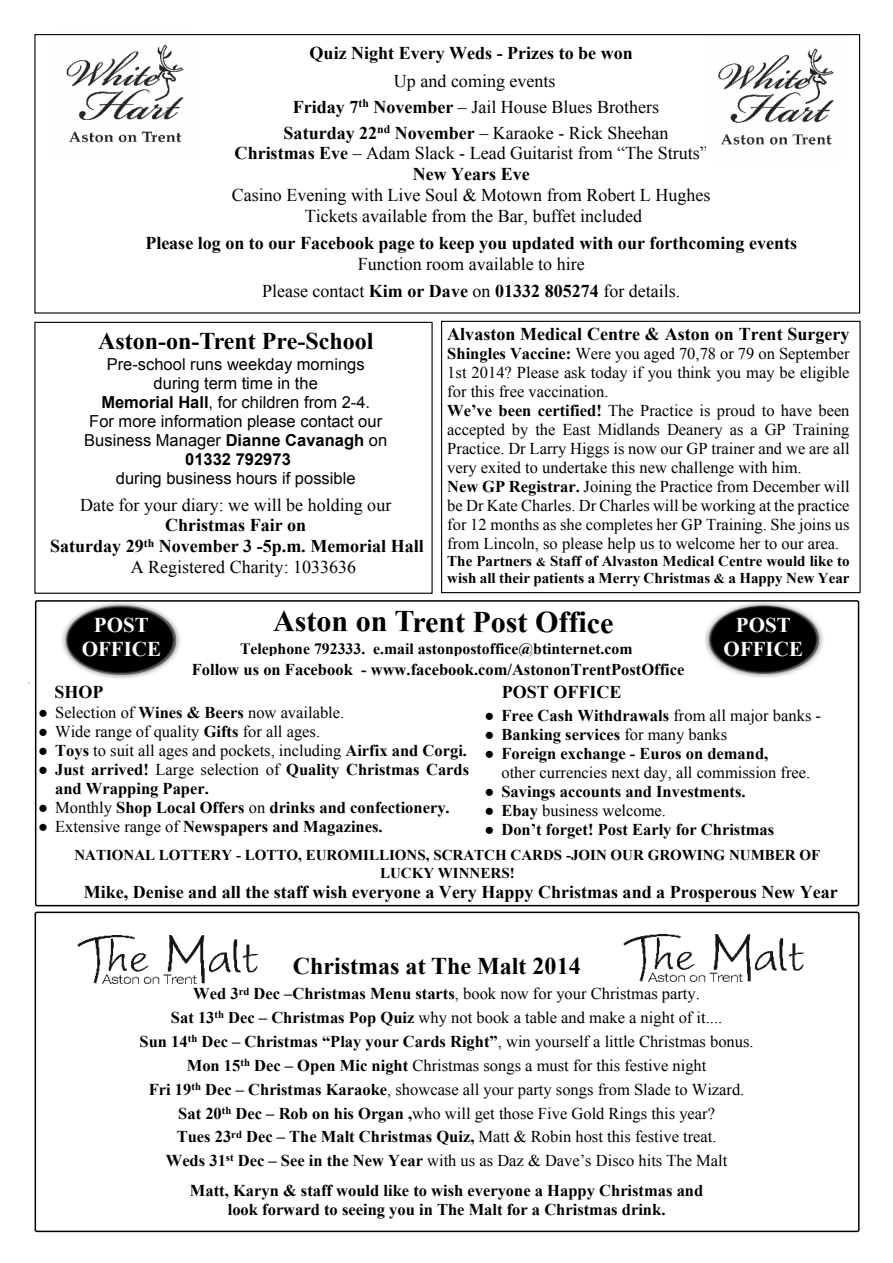
<style>
.page{position:relative;width:893px;height:1263px;background:#fff}
.page>*{position:absolute;margin:0;border:0;box-sizing:border-box;transform-origin:0 0}
.t1{font:700 30px "Times New Roman";letter-spacing:-.005em;color:#000}
.t2{font:700 24px "Times New Roman";color:#000}
.t3{font:700 21px/24.2px "Times New Roman";color:#fff;text-align:center}
.t4{font:18px/26px "Times New Roman";color:#000;text-align:center}
.t5{font:700 18px/20.7px "Times New Roman";color:#000}
.t6{font:16.5px/18.9px "Times New Roman";color:#000;text-align:center}
.t7{font:700 16.5px/18.9px "Times New Roman";color:#000}
.t8{font:16.5px/18.9px "Arial";color:#000;text-align:center}
.t9{font:700 15.75px "Times New Roman";color:#000}
.t10{font:700 15px/17.2px "Times New Roman";color:#000;text-align:center}
.s1{font-weight:700}
.s2{font-weight:400}
.s3{font-size:12px}
.s4{font-size:13.5px}
</style>
<div class="page">
<div style="left:34px;top:322px;width:399px;height:272px;border:1px solid #000"></div>
<div style="left:441px;top:321px;width:420px;height:272px;border:1px solid #000"></div>
<div style="left:35px;top:911px;width:825px;height:321px;border:2px solid #000;border-radius:2px"></div>
<img style="left:623px;top:934px;width:181px;height:48px">
<img style="left:77px;top:936px;width:181px;height:47px">
<img style="left:62px;top:603px;width:118px;height:76px">
<div style="left:67px;top:607px;width:106px;height:66px;background:#000;border:1px solid #17232b;border-radius:50%"></div>
<img style="left:705px;top:603px;width:118px;height:75px">
<div style="left:710px;top:606px;width:107px;height:66px;background:#000;border:1px solid #17232b;border-radius:50%"></div>
<img style="left:66px;top:44px;width:118px;height:99px">
<img style="left:718px;top:48px;width:116px;height:97px">
<div style="left:35px;top:600px;width:824px;height:306px;border:2px solid #000;border-radius:2px"></div>
<p class="t5" style="left:310px;top:45px;width:325px">Quiz Night Every Weds - Prizes to be won</p>
<p class="t4" style="left:284px;top:69px;width:386px">Up and coming events<br><span class="s1">Friday 7</span><sup>th</sup> <span class="s1">November</span> – Jail House Blues Brothers<br><span class="s1">Saturday 22</span><sup>nd</sup> <span class="s1">November</span> – Karaoke - Rick Sheehan</p>
<p class="t4" style="left:235px;top:145px;width:475px;line-height:20.7px"><span class="s1">Christmas Eve</span> – Adam Slack - Lead Guitarist from “The Struts”<br><span class="s1">New Years Eve</span></p>
<p class="t4" style="left:232px;top:186px;width:480px;line-height:20.7px">Casino Evening with Live Soul &amp; Motown from Robert L Hughes<br>Tickets available from the Bar, buffet included</p>
<p class="t5" style="left:145px;top:235px;width:653px">Please log on to our Facebook page to keep you updated with our forthcoming events</p>
<p class="t4" style="left:262px;top:252px;width:420px;line-height:27.6px">Function room available to hire<br>Please contact <span class="s1">Kim or Dave</span> on <span class="s1">01332 805274</span> for details.</p>
<h2 class="t2" style="left:98px;top:333px;width:277px">Aston-on-Trent Pre-School</h2>
<p class="t8" style="left:84px;top:356px;width:304px">Pre-school runs weekday mornings during term time in the<br><span class="s1">Memorial Hall</span>, for children from 2-4.<br>For more information please contact our<br>Business Manager <span class="s1">Dianne Cavanagh</span> on<br><span class="s1">01332 792973</span></p>
<p class="t8" style="left:116px;top:470px;width:241px">during business hours if possible</p>
<p class="t4" style="left:80px;top:493px;width:313px">Date for your diary: we will be holding our</p>
<p class="t5" style="left:165px;top:517px;width:143px">Christmas Fair on</p>
<p class="t5" style="left:131px;top:538px;width:295px;text-indent:-81px">Saturday 29<sup>th</sup> November 3 -5p.m. Memorial Hall<br><span class="s2">A Registered Charity: 1033636</span></p>
<p class="t5" style="left:447px;top:325px;width:404px">Alvaston Medical Centre &amp; Aston on Trent Surgery</p>
<p class="t6" style="left:447px;top:345px;width:404px;text-align:left"><span class="s1">Shingles Vaccine:</span> Were you aged 70,78 or 79 on September 1st 2014? Please ask today if you think you may be eligible for this free vaccination.<br><span class="s1">We’ve been certified!</span> The Practice is proud to have been accepted by the East Midlands Deanery as a GP Training Practice. Dr Larry Higgs is now our GP trainer and we are all very exited to undertake this new challenge with him.<br><span class="s1">New GP Registrar.</span> Joining the Practice from December will be Dr Kate Charles. Dr Charles will be working at the practice for 12 months as she completes her GP Training. She joins us from Lincoln, so please help us to welcome her to our area.</p>
<p class="t10" style="left:447px;top:554px;width:404px;text-align:left">The Partners <span class="s3">&amp;</span> Staff of Alvaston Medical Centre would like to wish all their patients a Merry Christmas <span class="s4">&amp;</span> a Happy New Year</p>
<h1 class="t1" style="left:273px;top:611px;width:342px">Aston on Trent Post Office</h1>
<p class="t9" style="left:240px;top:643px;width:394px">Telephone 792333. e.mail astonpostoffice@btinternet.com</p>
<p class="t5" style="left:502px;top:684px;width:121px">POST OFFICE</p>
<p class="t3" style="left:724px;top:615px;width:81px">POST<br>OFFICE</p>
<p class="t3" style="left:82px;top:615px;width:81px">POST<br>OFFICE</p>
<p class="t7" style="left:192px;top:662px;width:494px">Follow us on Facebook - www.facebook.com/AstononTrentPostOffice</p>
<p class="t5" style="left:54px;top:684px;width:51px">SHOP</p>
<p class="t6" style="left:38px;top:704px;width:307px"><span class="s1">●</span> Selection of <span class="s1">Wines &amp; Beers</span> now available.</p>
<p class="t6" style="left:38px;top:723px;width:283px">● Wide range of quality <span class="s1">Gifts</span> for all ages.</p>
<p class="t6" style="left:38px;top:742px;width:430px">● <span class="s1">Toys</span> to suit all ages and pockets, including <span class="s1">Airfix and Corgi.</span></p>
<p class="t7" style="left:55px;top:761px;width:416px;text-indent:-17px"><span class="s2">●</span> Just arrived! <span class="s2">Large selection of</span> Quality Christmas Cards and Wrapping Paper.</p>
<p class="t7" style="left:38px;top:799px;width:413px"><span class="s2">● Monthly</span> Shop Local Offers <span class="s2">on</span> drinks and confectionery.</p>
<p class="t7" style="left:38px;top:818px;width:346px">● <span class="s2">Extensive range of</span> Newspapers and Magazines.</p>
<p class="t6" style="left:485px;top:707px;width:338px">● <span class="s1">Free Cash Withdrawals</span> from all major banks -</p>
<p class="t7" style="left:485px;top:726px;width:244px"><span class="s2">●</span> Banking services <span class="s2">for many banks</span></p>
<p class="t7" style="left:485px;top:745px;width:285px">● Foreign exchange - Euros on demand,</p>
<p class="t6" style="left:501px;top:764px;width:310px">other currencies next day, all commission free.</p>
<p class="t7" style="left:485px;top:783px;width:263px">● Savings accounts and Investments.</p>
<p class="t6" style="left:485px;top:802px;width:183px"><span class="s1">● Ebay</span> business welcome.</p>
<p class="t7" style="left:485px;top:821px;width:291px">● Don’t forget! Post Early for Christmas</p>
<p class="t10" style="left:74px;top:848px;width:747px">NATIONAL LOTTERY - LOTTO, EUROMILLIONS, SCRATCH CARDS -JOIN OUR GROWING NUMBER OF<br>LUCKY WINNERS!</p>
<p class="t5" style="left:84px;top:884px;width:756px">Mike, Denise and all the staff wish everyone a Very Happy Christmas and a Prosperous New Year</p>
<h2 class="t2" style="left:293px;top:957px;width:289px">Christmas at The Malt 2014</h2>
<p class="t6" style="left:139px;top:983px;width:616px;line-height:23.9px"><span class="s1">Wed 3</span><sup>rd</sup> <span class="s1">Dec –Christmas Menu starts</span>, book now for your Christmas party.<br><span class="s1">Sat 13</span><sup>th</sup> <span class="s1">Dec – Christmas Pop Quiz</span> why not book a table and make a night of it....<br><span class="s1">Sun 14</span><sup>th</sup> <span class="s1">Dec – Christmas “Play your Cards Right”</span>, win yourself a little Christmas bonus.<br><span class="s1">Mon 15</span><sup>th</sup> <span class="s1">Dec – Open Mic night</span> Christmas songs a must for this festive night<br><span class="s1">Fri 19</span><sup>th</sup> <span class="s1">Dec – Christmas Karaoke</span>, showcase all your party songs from Slade to Wizard.<br><span class="s1">Sat 20</span><sup>th</sup> <span class="s1">Dec – Rob on his Organ ,</span>who will get those Five Gold Rings this year?<br><span class="s1">Tues 23</span><sup>rd</sup> <span class="s1">Dec – The Malt Christmas Quiz,</span> Matt &amp; Robin host this festive treat.<br><span class="s1">Weds 31</span><sup>st</sup> <span class="s1">Dec – See in the New Year</span> with us as Daz &amp; Dave’s Disco hits The Malt</p>
<p class="t7" style="left:190px;top:1182px;width:515px;text-align:center">Matt, Karyn &amp; staff would like to wish everyone a Happy Christmas and look forward to seeing you in The Malt for a Christmas drink.</p>
</div>
